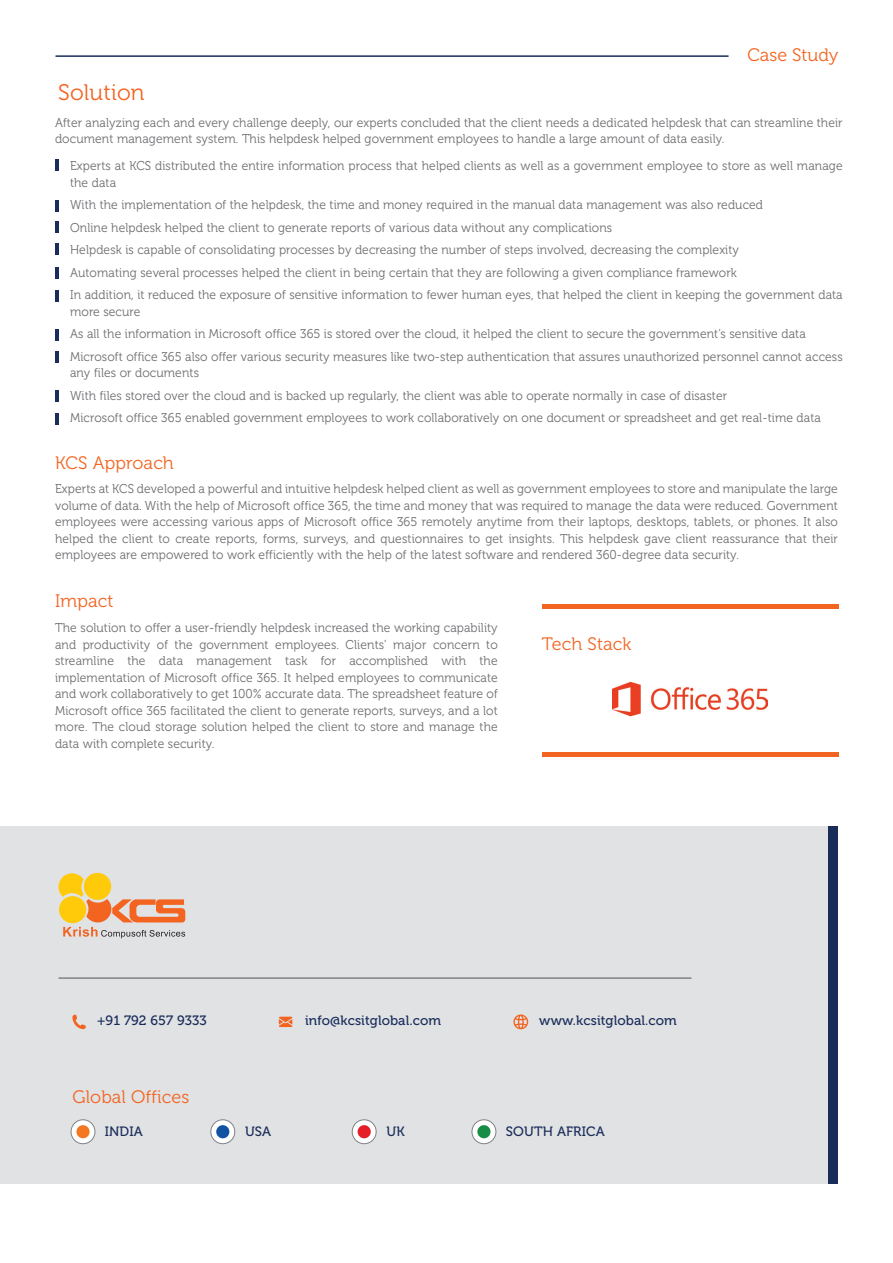
<style>
.page{position:relative;width:893px;height:1263px;background:#fff}
.page>*{position:absolute;margin:0;border:0;box-sizing:border-box;transform-origin:0 0}
.t1{font:22.5px "Museo 300";letter-spacing:.01em;color:#f36421}
.t2{font:18px "Museo 300";letter-spacing:.01em;color:#f36421}
.t3{font:13.5px "Museo 500";letter-spacing:.01em;color:#1a2d5a}
.t4{font:12.75px/16.5px "Museo 300";letter-spacing:.01em;color:#6c6d70;scale:.95 1}
</style>
<div class="page">
<hr style="left:56px;top:55px;width:672px;height:2px;background:#1a2d5a">
<div style="left:0;top:826px;width:838px;height:357px;background:#e1e2e4"></div>
<svg style="left:59px;top:873px;width:126px;height:65px"></svg>
<hr style="left:59px;top:977px;width:632px;height:2px;background:#808285">
<svg style="left:72px;top:1014px;width:14px;height:15px"></svg>
<svg style="left:279px;top:1017px;width:13px;height:10px"></svg>
<svg style="left:513px;top:1014px;width:16px;height:15px"></svg>
<div style="left:71px;top:1120px;width:24px;height:24px;background:#fff;border-radius:50%"></div>
<div style="left:71px;top:1119px;width:24px;height:25px;border:1px solid #808285;border-radius:50%"></div>
<svg style="left:211px;top:1120px;width:24px;height:24px"></svg>
<div style="left:210px;top:1119px;width:25px;height:25px;border:1px solid #808285;border-radius:50%"></div>
<svg style="left:352px;top:1120px;width:24px;height:24px"></svg>
<div style="left:352px;top:1119px;width:25px;height:25px;border:1px solid #808285;border-radius:50%"></div>
<svg style="left:472px;top:1120px;width:24px;height:24px"></svg>
<div style="left:472px;top:1119px;width:24px;height:25px;border:1px solid #808285;border-radius:50%"></div>
<div style="left:76px;top:1125px;width:14px;height:13px;background:#f47621;border-radius:50%"></div>
<div style="left:216px;top:1125px;width:13px;height:13px;background:#1153a2;border-radius:50%"></div>
<div style="left:358px;top:1125px;width:13px;height:13px;background:#e51e27;border-radius:50%"></div>
<div style="left:477px;top:1125px;width:13px;height:13px;background:#178e44;border-radius:50%"></div>
<div style="left:829px;top:826px;width:9px;height:357px;background:#1a2d5a"></div>
<div style="left:542px;top:752px;width:296px;height:5px;background:#f36421"></div>
<hr style="left:542px;top:604px;width:296px;height:4px;background:#f36421">
<hr style="left:55px;top:160px;width:4px;height:11px;background:#1a2d5a">
<hr style="left:55px;top:200px;width:4px;height:11px;background:#1a2d5a">
<hr style="left:55px;top:221px;width:4px;height:11px;background:#1a2d5a">
<hr style="left:55px;top:244px;width:4px;height:11px;background:#1a2d5a">
<hr style="left:55px;top:268px;width:4px;height:11px;background:#1a2d5a">
<hr style="left:55px;top:290px;width:4px;height:11px;background:#1a2d5a">
<hr style="left:55px;top:329px;width:4px;height:11px;background:#1a2d5a">
<hr style="left:55px;top:352px;width:4px;height:11px;background:#1a2d5a">
<hr style="left:55px;top:391px;width:4px;height:11px;background:#1a2d5a">
<hr style="left:55px;top:413px;width:4px;height:11px;background:#1a2d5a">
<img style="left:612px;top:681px;width:155px;height:36px">
<h1 class="t1" style="left:58px;top:81px;width:88px">Solution</h1>
<h2 class="t2" style="left:747px;top:45px;width:93px">Case Study</h2>
<p class="t4" style="left:55px;top:115px;width:830px">After analyzing each and every challenge deeply, our experts concluded that the client needs a dedicated helpdesk that can streamline their document management system. This helpdesk helped government employees to handle a large amount of data easily.</p>
<p class="t4" style="left:70px;top:158px;width:815px">Experts at KCS distributed the entire information process that helped clients as well as a government employee to store as well manage the data</p>
<p class="t4" style="left:70px;top:194px;width:815px;line-height:22.5px">With the implementation of the helpdesk, the time and money required in the manual data management was also reduced<br>Online helpdesk helped the client to generate reports of various data without any complications<br>Helpdesk is capable of consolidating processes by decreasing the number of steps involved, decreasing the complexity<br>Automating several processes helped the client in being certain that they are following a given compliance framework<br>In addition, it reduced the exposure of sensitive information to fewer human eyes, that helped the client in keeping the government data</p>
<p class="t4" style="left:70px;top:300px;width:815px;line-height:22.5px">more secure<br>As all the information in Microsoft office 365 is stored over the cloud, it helped the client to secure the government’s sensitive data<br>Microsoft office 365 also offer various security measures like two-step authentication that assures unauthorized personnel cannot access</p>
<p class="t4" style="left:70px;top:362px;width:792px;line-height:22.5px">any files or documents<br>With files stored over the cloud and is backed up regularly, the client was able to operate normally in case of disaster<br>Microsoft office 365 enabled government employees to work collaboratively on one document or spreadsheet and get real-time data</p>
<h2 class="t2" style="left:55px;top:453px;width:120px">KCS Approach</h2>
<p class="t4" style="left:55px;top:481px;width:826px;text-align:justify">Experts at KCS developed a powerful and intuitive helpdesk helped client as well as government employees to store and manipulate the large volume of data. With the help of Microsoft office 365, the time and money that was required to manage the data were reduced. Government employees were accessing various apps of Microsoft office 365 remotely anytime from their laptops, desktops, tablets, or phones. It also helped the client to create reports, forms, surveys, and questionnaires to get insights. This helpdesk gave client reassurance that their employees are empowered to work efficiently with the help of the latest software and rendered 360-degree data security.</p>
<h2 class="t2" style="left:55px;top:591px;width:60px">Impact</h2>
<p class="t4" style="left:55px;top:620px;width:467px;text-align:justify">The solution to offer a user-friendly helpdesk increased the working capability and productivity of the government employees. Clients’ major concern to streamline the data management task for accomplished with the implementation of Microsoft office 365. It helped employees to communicate and work collaboratively to get 100% accurate data. The spreadsheet feature of Microsoft office 365 facilitated the client to generate reports, surveys, and a lot more. The cloud storage solution helped the client to store and manage the data with complete security.</p>
<h2 class="t2" style="left:542px;top:634px;width:91px">Tech Stack</h2>
<p class="t3" style="left:97px;top:1013px;width:111px">+91 792 657 9333</p>
<p class="t3" style="left:305px;top:1013px;width:138px">info@kcsitglobal.com</p>
<p class="t3" style="left:539px;top:1013px;width:139px">www.kcsitglobal.com</p>
<h2 class="t2" style="left:72px;top:1087px;width:119px">Global Offices</h2>
<p class="t3" style="left:105px;top:1124px;width:40px">INDIA</p>
<p class="t3" style="left:245px;top:1124px;width:28px">USA</p>
<p class="t3" style="left:387px;top:1124px;width:20px">UK</p>
<p class="t3" style="left:506px;top:1124px;width:100px">SOUTH AFRICA</p>
</div>
